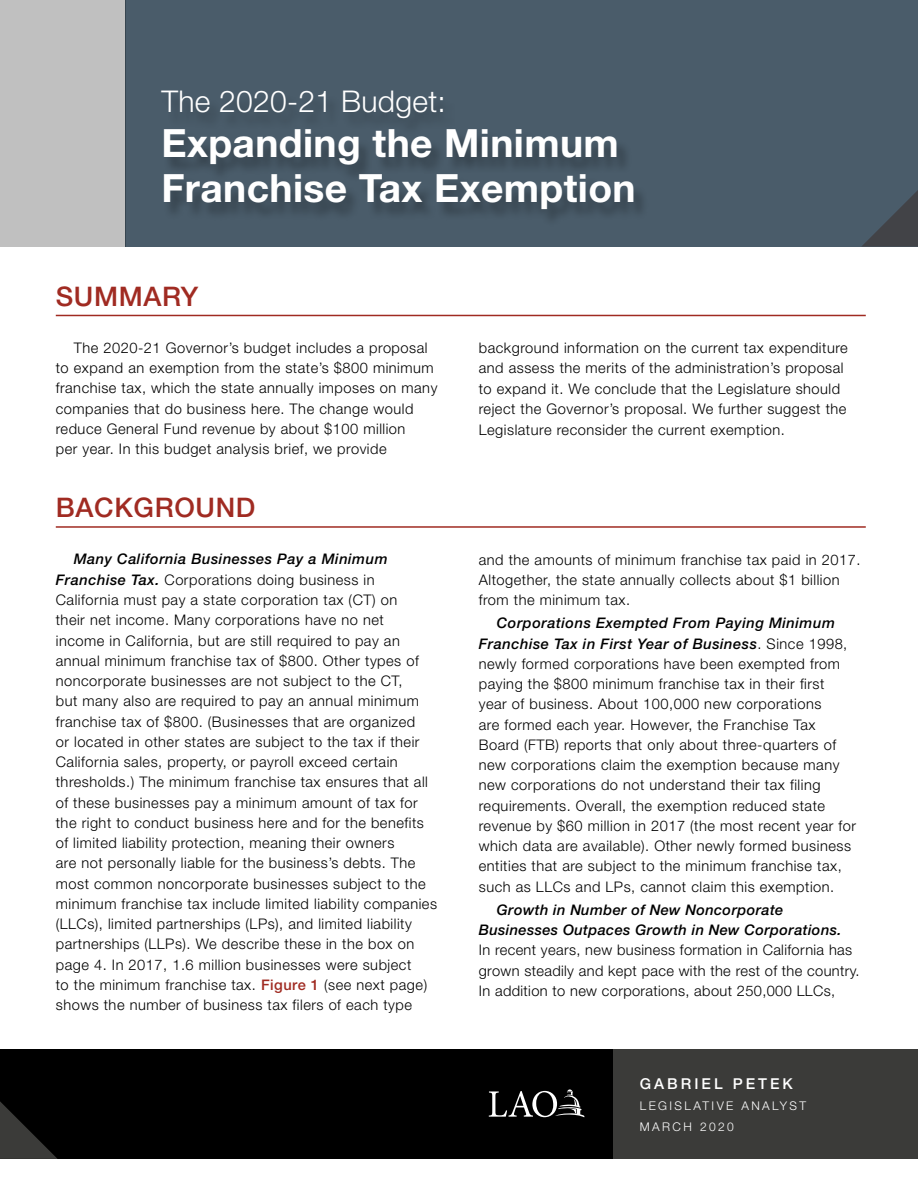
<style>
.page{position:relative;width:918px;height:1188px;background:#fff}
.page>*{position:absolute;margin:0;border:0;box-sizing:border-box;transform-origin:0 0}
.t1{font:700 39px/45px "Helvetica Neue LT";letter-spacing:.01em;color:#fff}
.t2{font:300 30px "Helvetica Neue LT";letter-spacing:.01em;color:#fff}
.t3{font:500 27px "Helvetica Neue LT";letter-spacing:.025em;color:#a02b22}
.t4{font:500 15px "Helvetica Neue LT";letter-spacing:.2em;color:#fff}
.t5{font:300 14.7px/20.2px "Helvetica Neue LT";letter-spacing:.035em;color:#000}
.t6{font:italic 500 14.7px/20.2px "Helvetica Neue LT";letter-spacing:.025em;color:#000}
.t7{font:300 12px/21px "Helvetica Neue LT";letter-spacing:.2em;color:#fff}
.s1{font-weight:500;font-style:italic}
.s2{font-weight:500;color:#a02b22}
</style>
<div class="page">
<hr style="left:56px;top:315px;width:810px;height:1px;background:#a02b22">
<hr style="left:56px;top:526px;width:810px;height:2px;background:#a02b22">
<div style="left:125px;top:0;width:793px;height:247px;background:#4a5c6a"></div>
<div style="left:0;top:0;width:125px;height:247px;background:#c0c0c0"></div>
<div style="left:613px;top:1049px;width:305px;height:110px;background:#3b3b39"></div>
<div style="left:0;top:1049px;width:613px;height:110px;background:#000"></div>
<svg style="left:489px;top:1089px;width:96px;height:28px"></svg>
<svg style="left:0;top:1101px;width:57px;height:58px"></svg>
<svg style="left:862px;top:190px;width:56px;height:57px"></svg>
<div style="left:161px;top:92px;width:488px;height:135px;background:#000;opacity:.3"></div>
<h2 class="t2" style="left:161px;top:83px;width:286px">The 2020-21 Budget:</h2>
<h1 class="t1" style="left:161px;top:119px;width:476px">Expanding the Minimum<br>Franchise Tax Exemption</h1>
<h3 class="t3" style="left:56px;top:280px;width:144px">SUMMARY</h3>
<p class="t5" style="left:56px;top:337px;width:383px;text-indent:18px">The 2020-21 Governor’s budget includes a proposal to expand an exemption from the state’s $800 minimum franchise tax, which the state annually imposes on many companies that do business here. The change would reduce General Fund revenue by about $100 million<br>per year. In this budget analysis brief, we provide</p>
<p class="t5" style="left:479px;top:337px;width:371px">background information on the current tax expenditure and assess the merits of the administration’s proposal to expand it. We conclude that the Legislature should reject the Governor’s proposal. We further suggest the</p>
<p class="t5" style="left:479px;top:420px;width:308px">Legislature reconsider the current exemption.</p>
<h3 class="t3" style="left:56px;top:492px;width:201px">BACKGROUND</h3>
<p class="t5" style="left:56px;top:549px;width:383px;text-indent:18px"><span class="s1">Many California Businesses Pay a Minimum Franchise Tax.</span> Corporations doing business in California must pay a state corporation tax (CT) on<br>their net income. Many corporations have no net<br>income in California, but are still required to pay an annual minimum franchise tax of $800. Other types of noncorporate businesses are not subject to the CT,<br>but many also are required to pay an annual minimum franchise tax of $800. (Businesses that are organized<br>or located in other states are subject to the tax if their California sales, property, or payroll exceed certain thresholds.) The minimum franchise tax ensures that all of these businesses pay a minimum amount of tax for the right to conduct business here and for the benefits of limited liability protection, meaning their owners<br>are not personally liable for the business’s debts. The most common noncorporate businesses subject to the minimum franchise tax include limited liability companies (LLCs), limited partnerships (LPs), and limited liability partnerships (LLPs). We describe these in the box on page 4. In 2017, 1.6 million businesses were subject<br>to the minimum franchise tax. <span class="s2">Figure 1</span> (see next page) shows the number of business tax filers of each type</p>
<p class="t5" style="left:479px;top:549px;width:383px">and the amounts of minimum franchise tax paid in 2017.<br>Altogether, the state annually collects about $1 billion from the minimum tax.</p>
<p class="t5" style="left:479px;top:613px;width:379px;text-indent:18px"><span class="s1">Corporations Exempted From Paying Minimum Franchise Tax in First Year of Business</span>. Since 1998, newly formed corporations have been exempted from paying the $800 minimum franchise tax in their first year of business. About 100,000 new corporations<br>are formed each year. However, the Franchise Tax Board (FTB) reports that only about three-quarters of new corporations claim the exemption because many new corporations do not understand their tax filing requirements. Overall, the exemption reduced state revenue by $60 million in 2017 (the most recent year for which data are available). Other newly formed business entities that are subject to the minimum franchise tax, such as LLCs and LPs, cannot claim this exemption.</p>
<p class="t6" style="left:479px;top:899px;width:364px;text-indent:18px">Growth in Number of New Noncorporate<br>Businesses Outpaces Growth in New Corporations.</p>
<p class="t5" style="left:479px;top:940px;width:382px">In recent years, new business formation in California has grown steadily and kept pace with the rest of the country.<br>In addition to new corporations, about 250,000 LLCs,</p>
<p class="t4" style="left:640px;top:1075px;width:154px">GABRIEL PETEK</p>
<p class="t7" style="left:640px;top:1095px;width:168px">LEGISLATIVE ANALYST<br>MARCH 2020</p>
</div>
